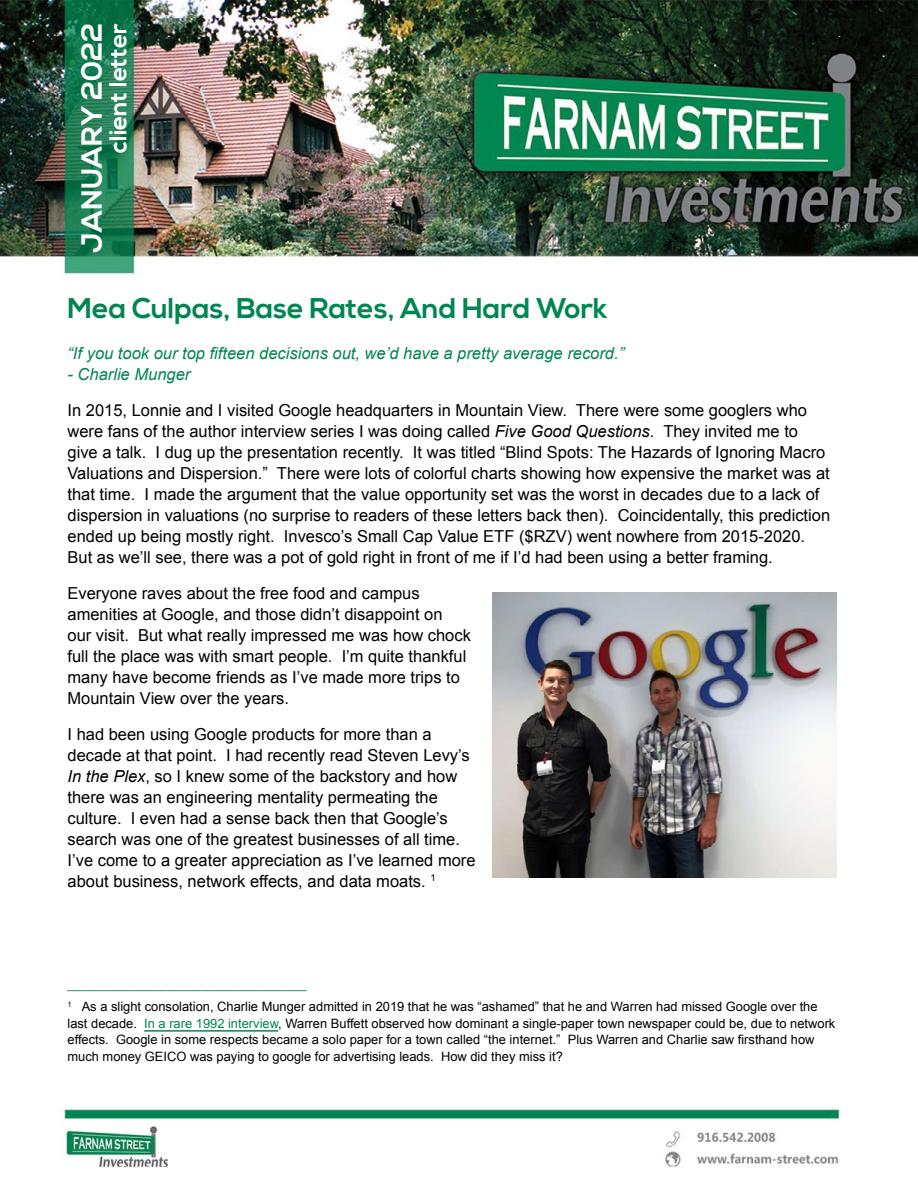
<style>
.page{position:relative;width:918px;height:1188px;background:#fff}
.page>*{position:absolute;margin:0;border:0;box-sizing:border-box;transform-origin:0 0}
.t1{font:700 29.1px "Nexa";color:#fff}
.t2{font:700 28.5px "Nexa";color:#008651}
.t3{font:700 24.45px "Nexa";color:#fff}
.t4{font:16.5px/21px "Arial";color:#000}
.t5{font:italic 16.5px "Arial";color:#008651}
.t6{font:12.9px/16.5px "Arial";color:#000}
.t7{font:10.5px "Arial";color:#008651}
.s1{font-style:italic}
.s2{color:#008651}
</style>
<div class="page">
<img style="left:0;top:0;width:918px;height:276px">
<img style="left:62px;top:1108px;width:778px;height:60px">
<hr style="left:144px;top:1030px;width:134px;height:2px;background:#008651">
<img style="left:492px;top:593px;width:344px;height:285px">
<h1 class="t1" style="left:75px;top:253px;width:231px;rotate:-90deg">JANUARY 2022</h1>
<h3 class="t3" style="left:104px;top:153px;width:131px;rotate:-90deg">client letter</h3>
<h2 class="t2" style="left:68px;top:292px;width:542px">Mea Culpas, Base Rates, And Hard Work</h2>
<p class="t5" style="left:68px;top:342px;width:558px">“If you took our top fifteen decisions out, we’d have a pretty average record.”</p>
<p class="t5" style="left:68px;top:363px;width:124px">- Charlie Munger</p>
<p class="t4" style="left:68px;top:400px;width:764px">In 2015, Lonnie and I visited Google headquarters in Mountain View. There were some googlers who were fans of the author interview series I was doing called <span class="s1">Five Good Questions</span>. They invited me to give a talk. I dug up the presentation recently. It was titled “Blind Spots: The Hazards of Ignoring Macro Valuations and Dispersion.” There were lots of colorful charts showing how expensive the market was at that time. I made the argument that the value opportunity set was the worst in decades due to a lack of dispersion in valuations (no surprise to readers of these letters back then). Coincidentally, this prediction ended up being mostly right. Invesco’s Small Cap Value ETF ($RZV) went nowhere from 2015-2020.<br>But as we’ll see, there was a pot of gold right in front of me if I’d had been using a better framing.</p>
<p class="t4" style="left:68px;top:583px;width:405px">Everyone raves about the free food and campus amenities at Google, and those didn’t disappoint on<br>our visit. But what really impressed me was how chock full the place was with smart people. I’m quite thankful many have become friends as I’ve made more trips to Mountain View over the years.</p>
<p class="t4" style="left:68px;top:724px;width:410px">I had been using Google products for more than a decade at that point. I had recently read Steven Levy’s <span class="s1">In the Plex</span>, so I knew some of the backstory and how there was an engineering mentality permeating the culture. I even had a sense back then that Google’s search was one of the greatest businesses of all time.<br>I’ve come to a greater appreciation as I’ve learned more about business, network effects, and data moats. <sup>1</sup></p>
<p class="t7" style="left:68px;top:978px;width:241px">_________________________________________</p>
<p class="t6" style="left:68px;top:999px;width:769px"><sup>1</sup> As a slight consolation, Charlie Munger admitted in 2019 that he was “ashamed” that he and Warren had missed Google over the last decade. <span class="s2">In a rare 1992 interview</span>, Warren Buffett observed how dominant a single-paper town newspaper could be, due to network effects. Google in some respects became a solo paper for a town called “the internet.” Plus Warren and Charlie saw firsthand how much money GEICO was paying to google for advertising leads. How did they miss it?</p>
</div>
